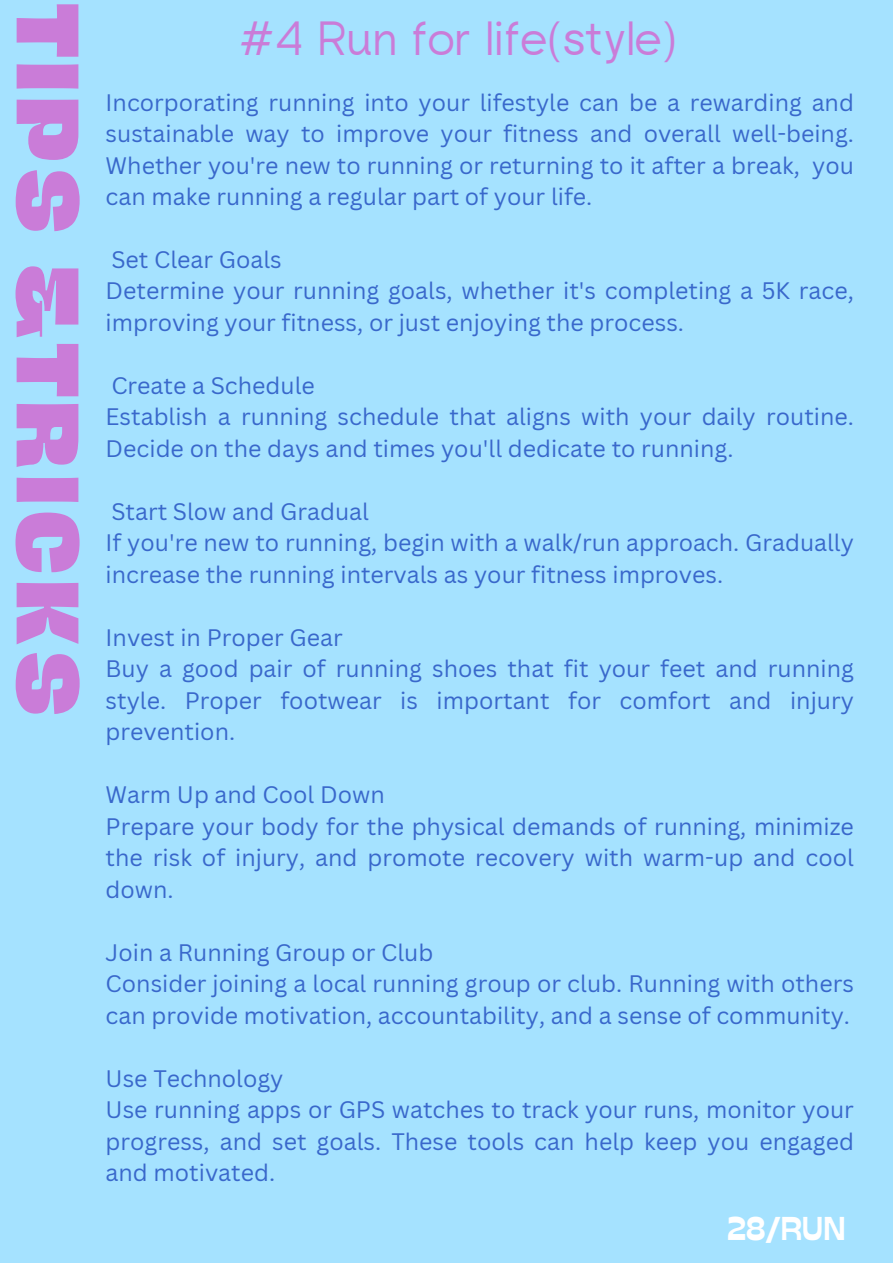
<style>
.page{position:relative;width:893px;height:1264px;background:#fff}
.page>*{position:absolute;margin:0;border:0;box-sizing:border-box;transform-origin:0 0}
.t1{font:800 81px "Hagrid";letter-spacing:.075em;color:#ca7cd8}
.t2{font:48px "rugratssans";color:#ca7cd8}
.t3{font:800 33px "Stadio Deva";color:#fff}
.t4{font:23.25px/31.5px "Canva Sans";color:#3968cb;text-align:justify}
</style>
<div class="page">
<div style="left:0;top:0;width:892px;height:1262px;background:#a5e2ff"></div>
<p class="t1" style="left:89px;top:5px;width:712px;rotate:90deg">TIPS &amp;TRICKS</p>
<p class="t2" style="left:239px;top:22px;width:439px">#4 Run for life(style)</p>
<p class="t4" style="left:106px;top:86px;width:749px">Incorporating running into your lifestyle can be a rewarding and sustainable way to improve your fitness and overall well-being.<br>Whether you're new to running or returning to it after a break, you can make running a regular part of your life.</p>
<p class="t4" style="left:111px;top:243px;width:172px">Set Clear Goals</p>
<p class="t4" style="left:106px;top:275px;width:749px">Determine your running goals, whether it's completing a 5K race, improving your fitness, or just enjoying the process.</p>
<p class="t4" style="left:111px;top:369px;width:205px">Create a Schedule</p>
<p class="t4" style="left:106px;top:400px;width:749px">Establish a running schedule that aligns with your daily routine.<br>Decide on the days and times you'll dedicate to running.</p>
<p class="t4" style="left:111px;top:495px;width:259px">Start Slow and Gradual</p>
<p class="t4" style="left:106px;top:526px;width:749px">If you're new to running, begin with a walk/run approach. Gradually increase the running intervals as your fitness improves.</p>
<p class="t4" style="left:106px;top:621px;width:238px">Invest in Proper Gear</p>
<p class="t4" style="left:106px;top:652px;width:749px">Buy a good pair of running shoes that fit your feet and running style. Proper footwear is important for comfort and injury prevention.</p>
<p class="t4" style="left:106px;top:778px;width:280px">Warm Up and Cool Down</p>
<p class="t4" style="left:106px;top:810px;width:749px">Prepare your body for the physical demands of running, minimize the risk of injury, and promote recovery with warm-up and cool down.</p>
<p class="t4" style="left:106px;top:936px;width:329px">Join a Running Group or Club</p>
<p class="t4" style="left:106px;top:967px;width:749px">Consider joining a local running group or club. Running with others can provide motivation, accountability, and a sense of community.</p>
<p class="t4" style="left:106px;top:1061px;width:179px">Use Technology</p>
<p class="t4" style="left:106px;top:1093px;width:749px">Use running apps or GPS watches to track your runs, monitor your progress, and set goals. These tools can help keep you engaged and motivated.</p>
<p class="t3" style="left:727px;top:1208px;width:120px">28/RUN</p>
</div>
